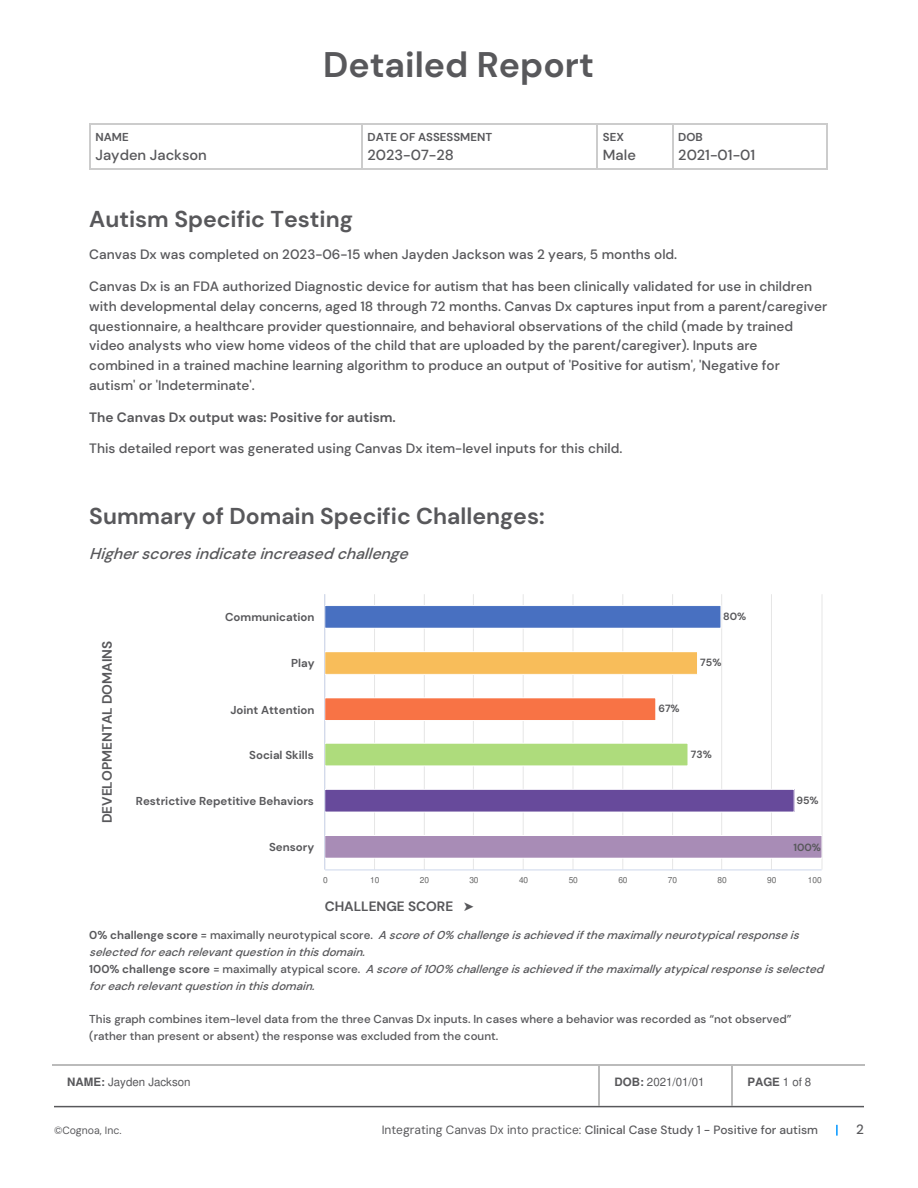
<style>
.page{position:relative;width:918px;height:1188px;background:#fff}
.page>*{position:absolute;margin:0;border:0;box-sizing:border-box;transform-origin:0 0}
.t1{font:700 35.55px "DM Sans";color:#58585b}
.t2{font:700 22.95px "DM Sans";color:#58585b}
.t3{font:italic 500 15.75px "DM Sans";color:#58585b}
.t4{font:500 14.7px "DM Sans";color:#58585b}
.t5{font:500 13.65px/20px "DM Sans";color:#58585b}
.t6{font:700 13.65px "DM Sans";color:#58585b}
.t7{font:13.5px "DM Sans 9 pt";color:#58585b}
.t8{font:12px "DM Sans 9 pt";color:#58585b}
.t9{font:italic 500 11.55px/16.8px "DM Sans";color:#58585b}
.t10{font:500 11.55px/16.8px "DM Sans";color:#58585b}
.t11{font:700 11.55px "DM Sans";color:#58585b}
.t12{font:11.55px "Nimbus Sans";color:#58585b}
.t13{font:700 11.55px "Nimbus Sans";color:#58585b}
.t14{font:700 10.5px "DM Sans";color:#58585b}
.t15{font:10.5px "DM Sans 9 pt";color:#58585b}
.t16{font:8.4px "Nimbus Sans";color:#666}
.s1{font-family:"DejaVu Sans"}
.s2{font-weight:700;font-style:normal}
.s3{font-style:normal}
.s4{font-weight:700}
.s5{font-weight:400}
</style>
<div class="page">
<hr style="left:54px;top:1106px;width:810px;height:1px;background:#58585b">
<svg style="left:836px;top:1125px;width:2px;height:11px"></svg>
<hr style="left:89px;top:123px;width:273px;height:1px;background:#ccc">
<hr style="left:89px;top:168px;width:273px;height:1px;background:#ccc">
<hr style="left:89px;top:123px;width:1px;height:46px;background:#ccc">
<hr style="left:361px;top:123px;width:237px;height:1px;background:#ccc">
<hr style="left:361px;top:168px;width:237px;height:1px;background:#ccc">
<hr style="left:361px;top:123px;width:1px;height:46px;background:#ccc">
<hr style="left:597px;top:123px;width:76px;height:1px;background:#ccc">
<hr style="left:597px;top:168px;width:76px;height:1px;background:#ccc">
<hr style="left:597px;top:123px;width:1px;height:46px;background:#ccc">
<hr style="left:672px;top:123px;width:156px;height:1px;background:#ccc">
<hr style="left:672px;top:168px;width:156px;height:1px;background:#ccc">
<hr style="left:672px;top:123px;width:1px;height:46px;background:#ccc">
<hr style="left:827px;top:123px;width:1px;height:46px;background:#ccc">
<hr style="left:374px;top:594px;width:1px;height:276px;background:#e6e6e6">
<hr style="left:424px;top:594px;width:1px;height:276px;background:#e6e6e6">
<hr style="left:473px;top:594px;width:1px;height:276px;background:#e6e6e6">
<hr style="left:523px;top:594px;width:1px;height:276px;background:#e6e6e6">
<hr style="left:573px;top:594px;width:1px;height:276px;background:#e6e6e6">
<hr style="left:622px;top:594px;width:1px;height:276px;background:#e6e6e6">
<hr style="left:672px;top:594px;width:1px;height:276px;background:#e6e6e6">
<hr style="left:721px;top:594px;width:1px;height:276px;background:#e6e6e6">
<hr style="left:771px;top:594px;width:1px;height:276px;background:#e6e6e6">
<hr style="left:822px;top:594px;width:1px;height:276px;background:#e6e6e6">
<hr style="left:324px;top:594px;width:1px;height:276px;background:#ccd6eb">
<hr style="left:325px;top:870px;width:497px;height:1px;background:#ccd6eb">
<div style="left:325px;top:606px;width:396px;height:22px;background:#4870c1"></div>
<div style="left:325px;top:605px;width:396px;height:24px;border:1px solid #fff"></div>
<div style="left:325px;top:652px;width:373px;height:22px;background:#f8bd5a"></div>
<div style="left:325px;top:651px;width:373px;height:24px;border:1px solid #fff"></div>
<div style="left:325px;top:698px;width:331px;height:23px;background:#f87345"></div>
<div style="left:325px;top:697px;width:331px;height:24px;border:1px solid #fff"></div>
<div style="left:325px;top:743px;width:363px;height:23px;background:#aedc7c"></div>
<div style="left:325px;top:743px;width:363px;height:23px;border:1px solid #fff"></div>
<div style="left:325px;top:789px;width:469px;height:23px;background:#674a9b"></div>
<div style="left:325px;top:789px;width:470px;height:23px;border:1px solid #fff"></div>
<div style="left:325px;top:836px;width:497px;height:22px;background:#a88cb6"></div>
<div style="left:325px;top:835px;width:497px;height:24px;border:1px solid #fff"></div>
<hr style="left:53px;top:1065px;width:547px;height:1px;background:#bbb">
<hr style="left:599px;top:1065px;width:134px;height:1px;background:#bbb">
<hr style="left:599px;top:1065px;width:1px;height:40px;background:#bbb">
<hr style="left:732px;top:1065px;width:133px;height:1px;background:#bbb">
<hr style="left:732px;top:1065px;width:1px;height:40px;background:#bbb">
<p class="t11" style="left:96px;top:132px;width:35px">NAME</p>
<p class="t4" style="left:96px;top:148px;width:113px">Jayden Jackson</p>
<p class="t1" style="left:323px;top:50px;width:272px">Detailed Report</p>
<p class="t11" style="left:368px;top:132px;width:126px">DATE OF ASSESSMENT</p>
<p class="t4" style="left:368px;top:148px;width:88px">2023-07-28</p>
<p class="t11" style="left:603px;top:132px;width:23px">SEX</p>
<p class="t4" style="left:603px;top:148px;width:34px">Male</p>
<p class="t11" style="left:678px;top:132px;width:26px">DOB</p>
<p class="t4" style="left:678px;top:148px;width:78px">2021-01-01</p>
<p class="t2" style="left:89px;top:209px;width:265px">Autism Specific Testing</p>
<p class="t5" style="left:89px;top:245px;width:589px">Canvas Dx was completed on 2023-06-15 when Jayden Jackson was 2 years, 5 months old.</p>
<p class="t5" style="left:89px;top:277px;width:740px">Canvas Dx is an FDA authorized Diagnostic device for autism that has been clinically validated for use in children with developmental delay concerns, aged 18 through 72 months. Canvas Dx captures input from a parent/caregiver questionnaire, a healthcare provider questionnaire, and behavioral observations of the child (made by trained video analysts who view home videos of the child that are uploaded by the parent/caregiver). Inputs are<br>combined in a trained machine learning algorithm to produce an output of 'Positive for autism', 'Negative for autism' or 'Indeterminate'.</p>
<p class="t6" style="left:89px;top:411px;width:308px">The Canvas Dx output was: Positive for autism.</p>
<p class="t5" style="left:89px;top:439px;width:535px">This detailed report was generated using Canvas Dx item-level inputs for this child.</p>
<p class="t2" style="left:89px;top:506px;width:457px">Summary of Domain Specific Challenges:</p>
<p class="t3" style="left:89px;top:546px;width:325px">Higherscoresindicate increased challenge</p>
<p class="t6" style="left:101px;top:823px;width:184px;rotate:-90deg">DEVELOPMENTAL DOMAINS</p>
<p class="t11" style="left:225px;top:612px;width:91px">Communication</p>
<p class="t11" style="left:291px;top:658px;width:25px">Play</p>
<p class="t11" style="left:230px;top:705px;width:86px">Joint Attention</p>
<p class="t11" style="left:249px;top:750px;width:66px">Social Skills</p>
<p class="t11" style="left:136px;top:796px;width:180px">Restrictive Repetitive Behaviors</p>
<p class="t11" style="left:269px;top:842px;width:47px">Sensory</p>
<p class="t14" style="left:658px;top:704px;width:23px">67%</p>
<p class="t14" style="left:723px;top:612px;width:25px">80%</p>
<p class="t14" style="left:700px;top:658px;width:23px">75%</p>
<p class="t14" style="left:691px;top:750px;width:22px">73%</p>
<p class="t14" style="left:797px;top:796px;width:24px">95%</p>
<p class="t14" style="left:793px;top:842px;width:29px">100%</p>
<p class="t16" style="left:323px;top:877px;width:6px">0</p>
<p class="t16" style="left:370px;top:877px;width:11px">10</p>
<p class="t16" style="left:420px;top:877px;width:11px">20</p>
<p class="t16" style="left:469px;top:877px;width:11px">30</p>
<p class="t16" style="left:519px;top:877px;width:11px">40</p>
<p class="t16" style="left:569px;top:877px;width:11px">50</p>
<p class="t16" style="left:618px;top:877px;width:11px">60</p>
<p class="t16" style="left:668px;top:877px;width:11px">70</p>
<p class="t16" style="left:718px;top:877px;width:11px">80</p>
<p class="t16" style="left:767px;top:877px;width:11px">90</p>
<p class="t16" style="left:808px;top:877px;width:15px">100</p>
<p class="t6" style="left:325px;top:901px;width:151px">CHALLENGE SCORE <span class="s1">➤</span></p>
<p class="t9" style="left:89px;top:928px;width:739px"><span class="s2">0 % c h a l l e n g e s c o r e</span> <span class="s3">= m a x i m a l l y n e u r o t y p i c a l s c o r e .</span> A score of0% challenge isachieved ifthe maximallyneurotypicalresponse is selected foreach relevantquestion in thisdomain.<br><span class="s2">1 0 0 % c h a l l e n g e s c o r e</span> <span class="s3">= m a x i m a l l y a t y p i c a l s c o r e .</span> A score of100% challenge isachieved ifthe maximallyatypicalresponse isselected foreach relevantquestion in thisdomain.</p>
<p class="t10" style="left:89px;top:1011px;width:704px">This graph combines item-level data from the three Canvas Dx inputs. In cases where a behavior was recorded as “not observed” (rather than present or absent) the response was excluded from the count.</p>
<p class="t12" style="left:67px;top:1077px;width:125px"><span class="s4">NAME:</span> Jayden Jackson</p>
<p class="t12" style="left:615px;top:1077px;width:91px"><span class="s4">DOB:</span> 2021/01/01</p>
<p class="t13" style="left:747px;top:1075px;width:65px">PAGE <span class="s5">of 8</span></p>
<p class="t12" style="left:783px;top:1077px;width:8px">1</p>
<p class="t15" style="left:54px;top:1124px;width:69px">©Cognoa, Inc.</p>
<p class="t8" style="left:382px;top:1122px;width:438px">Integrating Canvas Dx into practice: Clinical Case Study 1 - Positive for autism</p>
<p class="t7" style="left:856px;top:1121px;width:9px">2</p>
</div>
